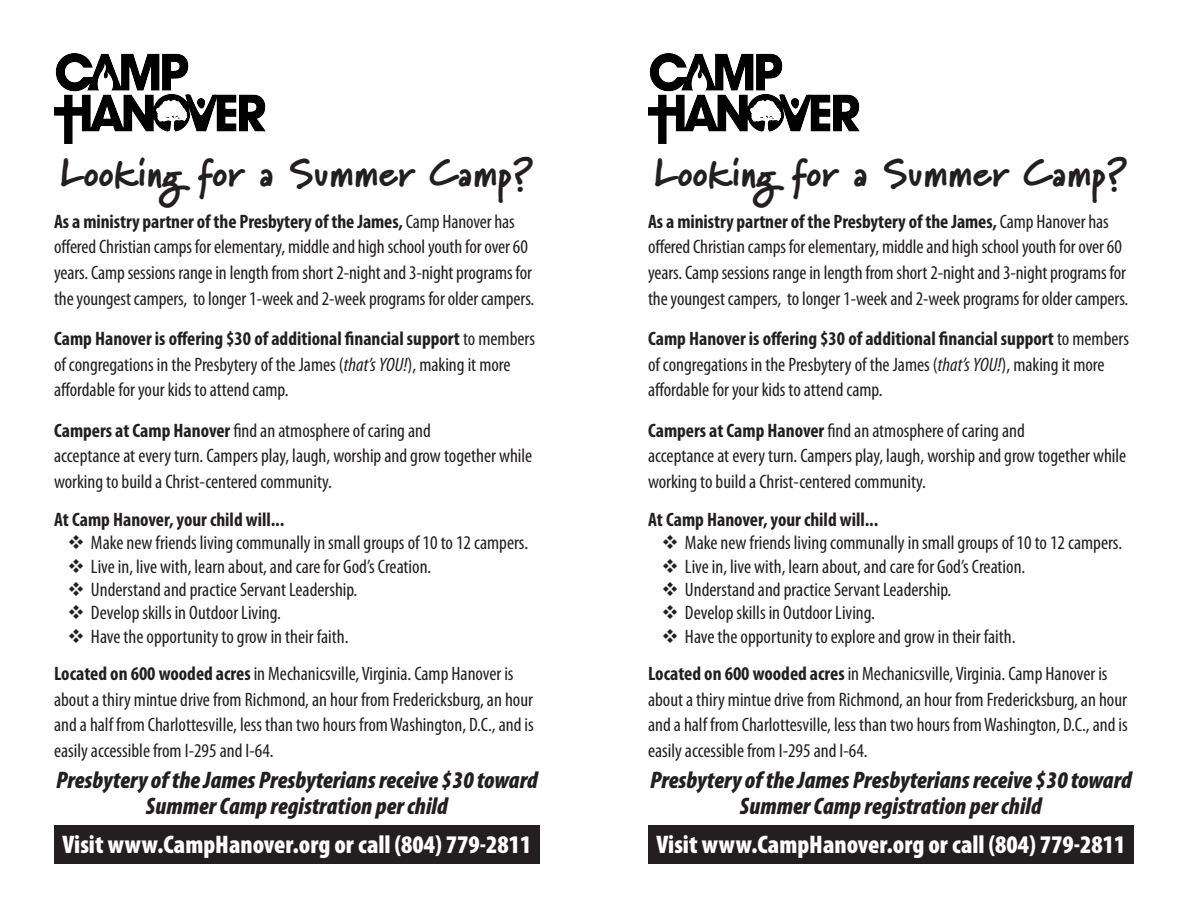
<style>
.page{position:relative;width:1188px;height:918px;background:#fff}
.page>*{position:absolute;margin:0;border:0;box-sizing:border-box;transform-origin:0 0}
.t1{font:900 39px "Marydale";color:#231f20}
.t2{font:900 condensed 25.5px "Myriad Pro";color:#fff}
.t3{font:italic 900 condensed 24px/25.5px "Myriad Pro";color:#231f20;text-align:center}
.t4{font:condensed 19.5px/25.5px "Myriad Pro";color:#231f20}
.t5{font:700 condensed 19.5px "Myriad Pro";color:#231f20}
.s1{font-weight:700}
.s2{font-style:italic}
</style>
<div class="page">
<img style="left:648px;top:54px;width:211px;height:90px">
<div style="left:648px;top:825px;width:486px;height:39px;background:#231f20"></div>
<img style="left:54px;top:54px;width:211px;height:90px">
<div style="left:54px;top:825px;width:486px;height:39px;background:#231f20"></div>
<p class="t1" style="left:60px;top:150px;width:475px">Looking for a Summer Camp?</p>
<p class="t4" style="left:54px;top:209px;width:482px"><span class="s1">As a ministry partner of the Presbytery of the James,</span> Camp Hanover has offered Christian camps for elementary, middle and high school youth for over 60 years. Camp sessions range in length from short 2-night and 3-night programs for the youngest campers, to longer 1-week and 2-week programs for older campers.</p>
<p class="t4" style="left:54px;top:326px;width:483px"><span class="s1">Camp Hanover is offering $30 of additional financial support</span> to members of congregations in the Presbytery of the James (<span class="s2">that’s YOU!</span>), making it more affordable for your kids to attend camp.</p>
<p class="t4" style="left:54px;top:417px;width:480px"><span class="s1">Campers at Camp Hanover</span> find an atmosphere of caring and<br>acceptance at every turn. Campers play, laugh, worship and grow together while working to build a Christ-centered community.</p>
<p class="t5" style="left:54px;top:507px;width:232px">At Camp Hanover, your child will...</p>
<p class="t4" style="left:67px;top:530px;width:462px">❖ Make new friends living communally in small groups of 10 to 12 campers.</p>
<p class="t4" style="left:67px;top:553px;width:365px">❖ Live in, live with, learn about, and care for God’s Creation.</p>
<p class="t4" style="left:68px;top:577px;width:291px">❖ Understand and practice Servant Leadership.</p>
<p class="t4" style="left:68px;top:600px;width:215px">❖ Develop skills in Outdoor Living.</p>
<p class="t4" style="left:68px;top:623px;width:282px">❖ Have the opportunity to grow in their faith.</p>
<p class="t4" style="left:54px;top:661px;width:481px"><span class="s1">Located on 600 wooded acres</span> in Mechanicsville, Virginia. Camp Hanover is about a thiry mintue drive from Richmond, an hour from Fredericksburg, an hour and a half from Charlottesville, less than two hours from Washington, D.C., and is easily accessible from I-295 and I-64.</p>
<p class="t3" style="left:56px;top:768px;width:483px">Presbytery of the James Presbyterians receive $30 toward<br>Summer Camp registration per child</p>
<p class="t2" style="left:62px;top:830px;width:471px">Visit www.CampHanover.org or call (804) 779-2811</p>
<p class="t1" style="left:654px;top:150px;width:475px">Looking for a Summer Camp?</p>
<p class="t4" style="left:648px;top:209px;width:482px"><span class="s1">As a ministry partner of the Presbytery of the James,</span> Camp Hanover has offered Christian camps for elementary, middle and high school youth for over 60 years. Camp sessions range in length from short 2-night and 3-night programs for the youngest campers, to longer 1-week and 2-week programs for older campers.</p>
<p class="t4" style="left:648px;top:326px;width:483px"><span class="s1">Camp Hanover is offering $30 of additional financial support</span> to members of congregations in the Presbytery of the James (<span class="s2">that’s YOU!</span>), making it more affordable for your kids to attend camp.</p>
<p class="t4" style="left:648px;top:417px;width:480px"><span class="s1">Campers at Camp Hanover</span> find an atmosphere of caring and<br>acceptance at every turn. Campers play, laugh, worship and grow together while working to build a Christ-centered community.</p>
<p class="t5" style="left:648px;top:507px;width:232px">At Camp Hanover, your child will...</p>
<p class="t4" style="left:661px;top:530px;width:462px">❖ Make new friends living communally in small groups of 10 to 12 campers.</p>
<p class="t4" style="left:661px;top:553px;width:365px">❖ Live in, live with, learn about, and care for God’s Creation.</p>
<p class="t4" style="left:662px;top:577px;width:291px">❖ Understand and practice Servant Leadership.</p>
<p class="t4" style="left:662px;top:600px;width:215px">❖ Develop skills in Outdoor Living.</p>
<p class="t4" style="left:662px;top:623px;width:356px">❖ Have the opportunity to explore and grow in their faith.</p>
<p class="t4" style="left:648px;top:661px;width:481px"><span class="s1">Located on 600 wooded acres</span> in Mechanicsville, Virginia. Camp Hanover is about a thiry mintue drive from Richmond, an hour from Fredericksburg, an hour and a half from Charlottesville, less than two hours from Washington, D.C., and is easily accessible from I-295 and I-64.</p>
<p class="t3" style="left:650px;top:768px;width:483px">Presbytery of the James Presbyterians receive $30 toward<br>Summer Camp registration per child</p>
<p class="t2" style="left:656px;top:830px;width:471px">Visit www.CampHanover.org or call (804) 779-2811</p>
</div>
